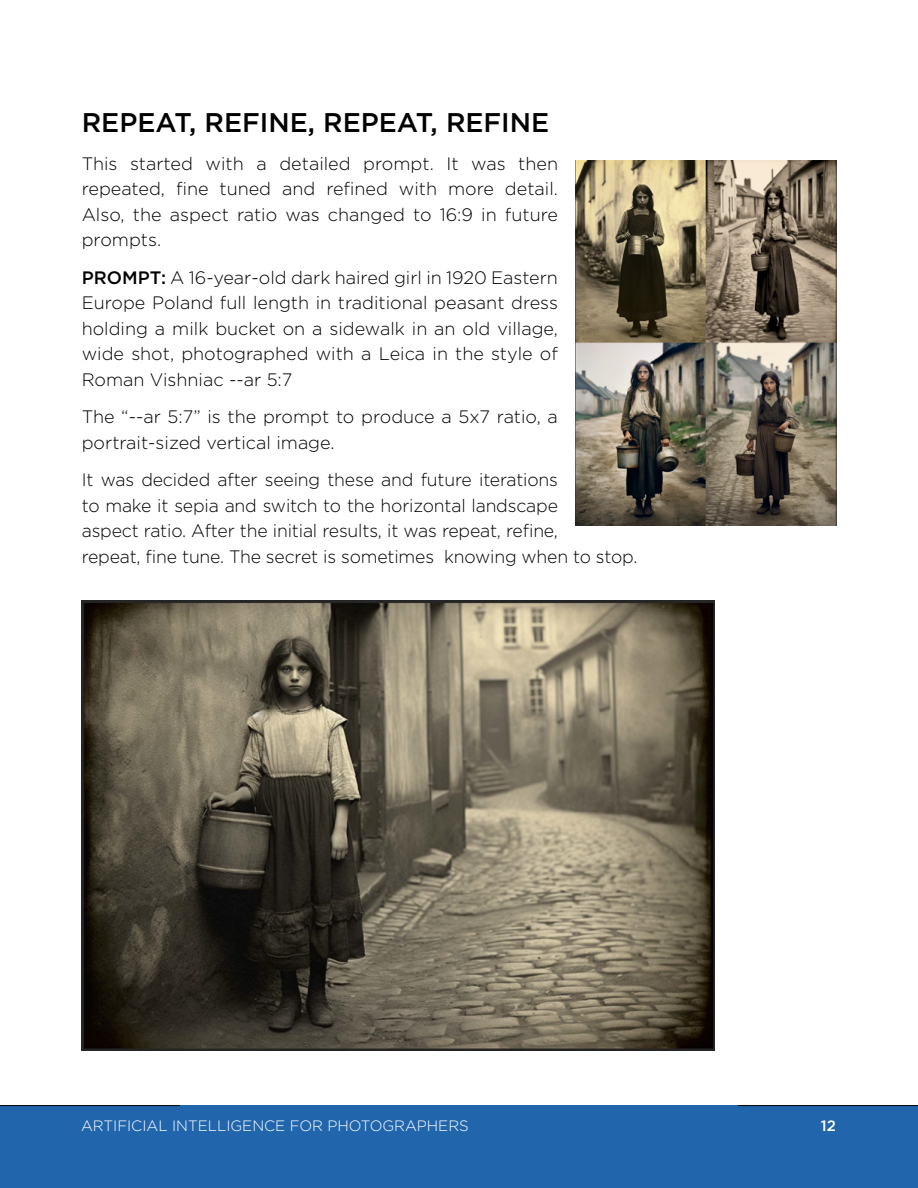
<style>
.page{position:relative;width:918px;height:1188px;background:#fff}
.page>*{position:absolute;margin:0;border:0;box-sizing:border-box;transform-origin:0 0}
.t1{font:500 27px "Gotham";color:#000}
.t2{font:300 18px/25.5px "Gotham";letter-spacing:-.01em;color:#000;text-align:justify}
.t3{font:300 15px "Gotham";color:#fff}
.t4{font:500 15px "Gotham";color:#fff}
.s1{font-weight:500}
</style>
<div class="page">
<div style="left:0;top:1105px;width:918px;height:83px;background:#2166ad"></div>
<hr style="left:738px;top:1105px;width:180px;height:1px;background:#000">
<hr style="left:0;top:1105px;width:180px;height:1px;background:#000">
<img style="left:576px;top:160px;width:260px;height:365px">
<img style="left:82px;top:601px;width:633px;height:449px">
<h1 class="t1" style="left:82px;top:105px;width:469px">REPEAT, REFINE, REPEAT, REFINE</h1>
<p class="t2" style="left:82px;top:150px;width:478px">This started with a detailed prompt. It was then repeated, fine tuned and refined with more detail.<br>Also, the aspect ratio was changed to 16:9 in future prompts.</p>
<p class="t2" style="left:82px;top:264px;width:478px"><span class="s1">PROMPT:</span> A 16-year-old dark haired girl in 1920 Eastern Europe Poland full length in traditional peasant dress holding a milk bucket on a sidewalk in an old village, wide shot, photographed with a Leica in the style of Roman Vishniac --ar 5:7</p>
<p class="t2" style="left:82px;top:404px;width:478px">The “--ar 5:7” is the prompt to produce a 5x7 ratio, a portrait-sized vertical image.</p>
<p class="t2" style="left:82px;top:467px;width:557px;text-align:left">It was decided after seeing these and future iterations<br>to make it sepia and switch to the horizontal landscape<br>aspect ratio. After the initial results, it was repeat, refine,<br>repeat, fine tune. The secret is sometimes knowing when to stop.</p>
<p class="t3" style="left:81px;top:1117px;width:389px">ARTIFICIAL INTELLIGENCE FOR PHOTOGRAPHERS</p>
<p class="t4" style="left:821px;top:1116px;width:17px">12</p>
</div>
